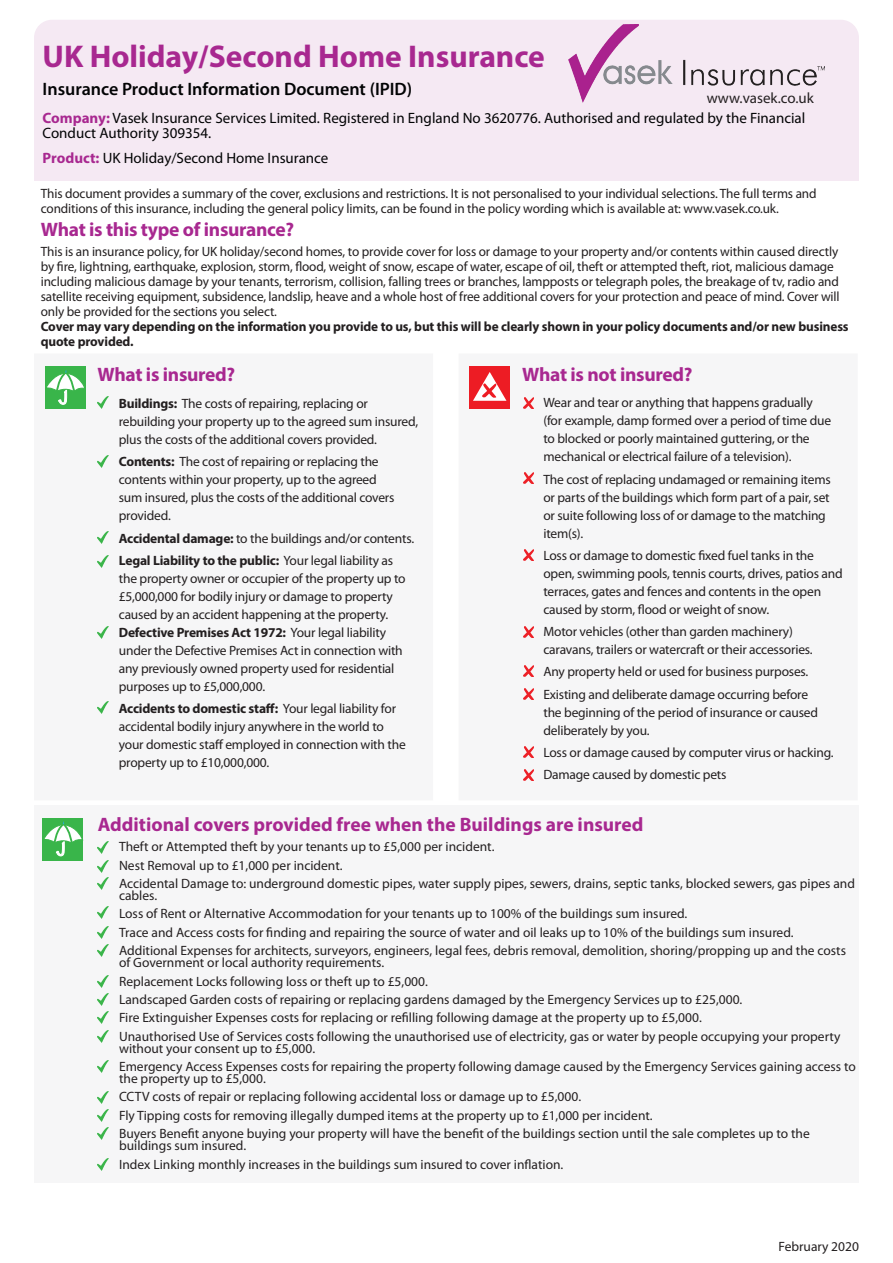
<style>
.page{position:relative;width:893px;height:1263px;background:#fff}
.page>*{position:absolute;margin:0;border:0;box-sizing:border-box;transform-origin:0 0}
.Form_title{font:700 31.5px "Myriad Pro";color:#a82890}
.Cover_subhead{font:700 19.5px "Myriad Pro";letter-spacing:-.01em;color:#a82890}
.Form_title-2{font:600 18px "Myriad Pro";color:#020304}
.t1{font:15px/15px "Myriad Pro";color:#020304}
.t2{font:15px "Myriad Pro";color:#231f20}
.Form_intro{font:13.5px/15px "Myriad Pro";color:#231f20}
.Covered_bullets{font:13.5px/18px "Myriad Pro";letter-spacing:-.015em;color:#231f20}
.s1{font-weight:700;color:#a82890}
.s2{font-weight:700}
</style>
<div class="page">
<div style="left:45px;top:366px;width:41px;height:43px;background:#39b54a"></div>
<svg style="left:47px;top:369px;width:37px;height:36px"></svg>
<svg style="left:98px;top:396px;width:10px;height:12px"></svg>
<div style="left:469px;top:366px;width:41px;height:43px;background:#ed1c24"></div>
<svg style="left:473px;top:372px;width:33px;height:29px"></svg>
<svg style="left:98px;top:455px;width:11px;height:12px"></svg>
<svg style="left:98px;top:531px;width:11px;height:12px"></svg>
<svg style="left:523px;top:473px;width:11px;height:10px"></svg>
<svg style="left:523px;top:549px;width:11px;height:11px"></svg>
<svg style="left:523px;top:626px;width:11px;height:11px"></svg>
<svg style="left:523px;top:666px;width:11px;height:11px"></svg>
<svg style="left:523px;top:689px;width:11px;height:10px"></svg>
<svg style="left:523px;top:747px;width:11px;height:11px"></svg>
<svg style="left:523px;top:770px;width:11px;height:11px"></svg>
<svg style="left:98px;top:555px;width:11px;height:12px"></svg>
<svg style="left:98px;top:627px;width:11px;height:12px"></svg>
<div style="left:34px;top:146px;width:825px;height:35px;background:#f5e9f3"></div>
<div style="left:34px;top:20px;width:825px;height:160px;background:#f5e9f3;border-radius:18px"></div>
<img style="left:568px;top:25px;width:257px;height:77px">
<svg style="left:98px;top:701px;width:11px;height:12px"></svg>
<div style="left:34px;top:806px;width:825px;height:377px;background:#f6f6f7"></div>
<svg style="left:98px;top:860px;width:11px;height:29px"></svg>
<svg style="left:98px;top:1012px;width:11px;height:11px"></svg>
<div style="left:42px;top:818px;width:41px;height:42px;background:#39b54a"></div>
<svg style="left:44px;top:821px;width:38px;height:35px"></svg>
<svg style="left:98px;top:841px;width:11px;height:12px"></svg>
<svg style="left:98px;top:994px;width:11px;height:12px"></svg>
<svg style="left:98px;top:1030px;width:11px;height:12px"></svg>
<svg style="left:98px;top:926px;width:11px;height:12px"></svg>
<svg style="left:98px;top:1061px;width:11px;height:12px"></svg>
<svg style="left:98px;top:945px;width:11px;height:12px"></svg>
<svg style="left:98px;top:1091px;width:11px;height:12px"></svg>
<svg style="left:98px;top:975px;width:11px;height:12px"></svg>
<svg style="left:98px;top:1109px;width:11px;height:12px"></svg>
<svg style="left:98px;top:1128px;width:11px;height:12px"></svg>
<svg style="left:98px;top:1158px;width:11px;height:12px"></svg>
<svg style="left:523px;top:397px;width:11px;height:11px"></svg>
<svg style="left:97px;top:907px;width:11px;height:12px"></svg>
<p class="Form_title" style="left:43px;top:35px;width:504px">UK Holiday/Second Home Insurance</p>
<p class="Form_title-2" style="left:43px;top:78px;width:371px">Insurance Product Information Document (IPID)</p>
<p class="t1" style="left:43px;top:110px;width:764px"><span class="s1">Company:</span> Vasek Insurance Services Limited. Registered in England No 3620776. Authorised and regulated by the Financial<br>Conduct Authority 309354.</p>
<p class="t1" style="left:43px;top:150px;width:287px"><span class="s1">Product:</span> UK Holiday/Second Home Insurance</p>
<p class="t2" style="left:707px;top:89px;width:109px">www.vasek.co.uk</p>
<p class="Form_intro" style="left:41px;top:185px;width:777px">This document provides a summary of the cover, exclusions and restrictions. It is not personalised to your individual selections. The full terms and conditions of this insurance, including the general policy limits, can be found in the policy wording which is available at: www.vasek.co.uk.</p>
<p class="Cover_subhead" style="left:41px;top:217px;width:255px">What is this type of insurance?</p>
<p class="Form_intro" style="left:41px;top:243px;width:809px">This is an insurance policy, for UK holiday/second homes, to provide cover for loss or damage to your property and/or contents within caused directly by fire, lightning, earthquake, explosion, storm, flood, weight of snow, escape of water, escape of oil, theft or attempted theft, riot, malicious damage including malicious damage by your tenants, terrorism, collision, falling trees or branches, lampposts or telegraph poles, the breakage of tv, radio and satellite receiving equipment, subsidence, landslip, heave and a whole host of free additional covers for your protection and peace of mind. Cover will only be provided for the sections you select.<br><span class="s2">Cover may vary depending on the information you provide to us, but this will be clearly shown in your policy documents and/or new business quote provided.</span></p>
<p class="Cover_subhead" style="left:98px;top:362px;width:139px">What is insured?</p>
<p class="Covered_bullets" style="left:119px;top:394px;width:301px"><span class="s2">Buildings:</span> The costs of repairing, replacing or rebuilding your property up to the agreed sum insured, plus the costs of the additional covers provided.</p>
<p class="Covered_bullets" style="left:119px;top:453px;width:277px"><span class="s2">Contents:</span> The cost of repairing or replacing the contents within your property, up to the agreed sum insured, plus the costs of the additional covers provided.</p>
<p class="Covered_bullets" style="left:119px;top:529px;width:297px"><span class="s2">Accidental damage:</span> to the buildings and/or contents.</p>
<p class="Covered_bullets" style="left:119px;top:551px;width:288px"><span class="s2">Legal Liability to the public:</span> Your legal liability as the property owner or occupier of the property up to £5,000,000 for bodily injury or damage to property caused by an accident happening at the property.<br><span class="s2">Defective Premises Act 1972:</span> Your legal liability under the Defective Premises Act in connection with any previously owned property used for residential purposes up to £5,000,000.</p>
<p class="Covered_bullets" style="left:119px;top:699px;width:288px"><span class="s2">Accidents to domestic staff:</span> Your legal liability for accidental bodily injury anywhere in the world to your domestic staff employed in connection with the property up to £10,000,000.</p>
<p class="Cover_subhead" style="left:522px;top:362px;width:172px">What is not insured?</p>
<p class="Covered_bullets" style="left:543px;top:394px;width:289px">Wear and tear or anything that happens gradually (for example, damp formed over a period of time due to blocked or poorly maintained guttering, or the mechanical or electrical failure of a television).</p>
<p class="Covered_bullets" style="left:543px;top:470px;width:289px">The cost of replacing undamaged or remaining items or parts of the buildings which form part of a pair, set or suite following loss of or damage to the matching item(s).</p>
<p class="Covered_bullets" style="left:543px;top:546px;width:301px">Loss or damage to domestic fixed fuel tanks in the open, swimming pools, tennis courts, drives, patios and terraces, gates and fences and contents in the open caused by storm, flood or weight of snow.</p>
<p class="Covered_bullets" style="left:543px;top:622px;width:271px">Motor vehicles (other than garden machinery) caravans, trailers or watercraft or their accessories.</p>
<p class="Covered_bullets" style="left:543px;top:663px;width:266px">Any property held or used for business purposes.</p>
<p class="Covered_bullets" style="left:543px;top:685px;width:276px">Existing and deliberate damage occurring before the beginning of the period of insurance or caused deliberately by you.</p>
<p class="Covered_bullets" style="left:543px;top:743px;width:292px">Loss or damage caused by computer virus or hacking.</p>
<p class="Covered_bullets" style="left:543px;top:765px;width:185px">Damage caused by domestic pets</p>
<p class="Cover_subhead" style="left:98px;top:811px;width:547px">Additional covers provided free when the Buildings are insured</p>
<p class="Form_intro" style="left:119px;top:839px;width:377px">Theft or Attempted theft by your tenants up to £5,000 per incident.</p>
<p class="Form_intro" style="left:119px;top:857px;width:225px">Nest Removal up to £1,000 per incident.</p>
<p class="Form_intro" style="left:119px;top:877px;width:737px;line-height:12px">Accidental Damage to: underground domestic pipes, water supply pipes, sewers, drains, septic tanks, blocked sewers, gas pipes and cables.</p>
<p class="Form_intro" style="left:119px;top:906px;width:570px">Loss of Rent or Alternative Accommodation for your tenants up to 100% of the buildings sum insured.</p>
<p class="Form_intro" style="left:119px;top:924px;width:676px">Trace and Access costs for finding and repairing the source of water and oil leaks up to 10% of the buildings sum insured.</p>
<p class="Form_intro" style="left:119px;top:944px;width:728px;line-height:12px">Additional Expenses for architects, surveyors, engineers, legal fees, debris removal, demolition, shoring/propping up and the costs of Government or local authority requirements.</p>
<p class="Form_intro" style="left:119px;top:973px;width:310px">Replacement Locks following loss or theft up to £5,000.</p>
<p class="Form_intro" style="left:119px;top:992px;width:625px">Landscaped Garden costs of repairing or replacing gardens damaged by the Emergency Services up to £25,000.</p>
<p class="Form_intro" style="left:119px;top:1010px;width:584px">Fire Extinguisher Expenses costs for replacing or refilling following damage at the property up to £5,000.</p>
<p class="Form_intro" style="left:119px;top:1030px;width:723px;line-height:12px">Unauthorised Use of Services costs following the unauthorised use of electricity, gas or water by people occupying your property without your consent up to £5,000.</p>
<p class="Form_intro" style="left:119px;top:1060px;width:738px;line-height:12px">Emergency Access Expenses costs for repairing the property following damage caused by the Emergency Services gaining access to the property up to £5,000.</p>
<p class="Form_intro" style="left:119px;top:1089px;width:464px">CCTV costs of repair or replacing following accidental loss or damage up to £5,000.</p>
<p class="Form_intro" style="left:119px;top:1107px;width:535px">Fly Tipping costs for removing illegally dumped items at the property up to £1,000 per incident.</p>
<p class="Form_intro" style="left:119px;top:1127px;width:692px;line-height:12px">Buyers Benefit anyone buying your property will have the benefit of the buildings section until the sale completes up to the buildings sum insured.</p>
<p class="Form_intro" style="left:119px;top:1156px;width:446px">Index Linking monthly increases in the buildings sum insured to cover inflation.</p>
<p class="Form_intro" style="left:779px;top:1238px;width:82px">February 2020</p>
</div>
